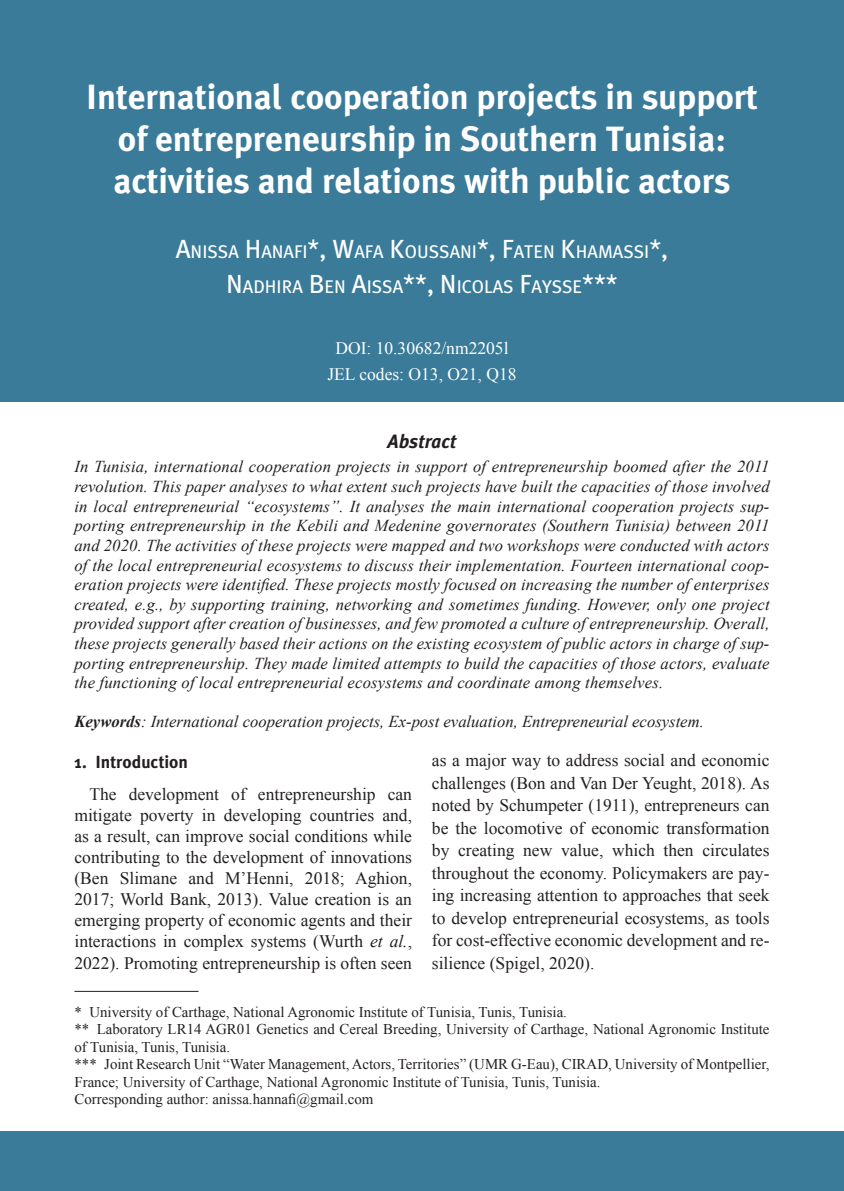
<style>
.page{position:relative;width:844px;height:1191px;background:#fff}
.page>*{position:absolute;margin:0;border:0;box-sizing:border-box;transform-origin:0 0}
._01_TITOLO{font:700 35px/42px "Meta Plus";color:#fff;text-align:center}
._04_TITOLO_ABSTRACT{font:italic 700 19.25px "Meta Plus";color:#231f20}
._02_AUTORI{font:18.38px/35px "Meta Plus";color:#fff;text-align:center}
._09_TESTO{font:17.5px/22.4px "Times New Roman";color:#231f20;text-align:justify}
._03_CODES{font:17.5px/26.2px "Times New Roman";color:#fff;text-align:center}
._06_TIT_1_LIVELLO{font:700 17.5px "Meta Plus";color:#231f20}
._05_TESTO_ABSTRACT{font:italic 16.62px/19.6px "Times New Roman";letter-spacing:.01em;color:#231f20;text-align:justify}
._05_ABSTRACT_Keyword{font:italic 16.62px "Times New Roman";color:#231f20}
._0_REFERENCE_segue{font:14.88px/17.5px "Times New Roman";color:#231f20}
._0_REFERENCE{font:14.88px "Times New Roman";color:#231f20}
.s1{font-size:26.25px}
.s2{font-weight:700}
.s3{font-style:italic}
</style>
<div class="page">
<div style="left:0;top:1131px;width:843px;height:60px;background:#3a7b99"></div>
<hr style="left:74px;top:991px;width:124px;height:1px;background:#231f20">
<div style="left:0;top:0;width:843px;height:402px;background:#3a7b99"></div>
<p class="_01_TITOLO" style="left:86px;top:76px;width:673px">International cooperation projects in support of entrepreneurship in Southern Tunisia: activities and relations with public actors</p>
<p class="_02_AUTORI" style="left:176px;top:234px;width:494px"><span class="s1">A</span>NISSA <span class="s1">H</span> ANAFI<span class="s1">*, W</span>AFA <span class="s1">K</span>OUSSANI<span class="s1">*, F</span>ATEN <span class="s1">K</span>HAMASS I<span class="s1">*,<br>N</span> ADHIRA <span class="s1">B</span>EN <span class="s1">A</span>ISSA<span class="s1">**, N</span> ICOLAS <span class="s1">F</span>AYSS E<span class="s1">***</span></p>
<p class="_03_CODES" style="left:327px;top:334px;width:190px">DOI: 10.30682/nm2205l<br>JEL codes: O13, O21, Q18</p>
<p class="_04_TITOLO_ABSTRACT" style="left:387px;top:430px;width:70px">Abstract</p>
<p class="_05_TESTO_ABSTRACT" style="left:74px;top:457px;width:696px">In Tunisia, international cooperation projects in support of entrepreneurship boomed after the 2011 revolution. This paper analyses to what extent such projects have built the capacities of those involved in local entrepreneurial “ecosystems”. It analyses the main international cooperation projects sup&shy;porting entrepreneurship in the Kebili and Medenine governorates (Southern Tunisia) between 2011 and 2020. The activities of these projects were mapped and two workshops were conducted with actors of the local entrepreneurial ecosystems to discuss their implementation. Fourteen international coop&shy;eration projects were identified. These projects mostly focused on increasing the number of enterprises created, e.g., by supporting training, networking and sometimes funding. However, only one project provided support after creation of businesses, and few promoted a culture of entrepreneurship. Overall, these projects generally based their actions on the existing ecosystem of public actors in charge of sup&shy;porting entrepreneurship. They made limited attempts to build the capacities of those actors, evaluate the functioning of local entrepreneurial ecosystems and coordinate among themselves.</p>
<p class="_05_ABSTRACT_Keyword" style="left:74px;top:710px;width:630px"><span class="s2">Keywords</span>: International cooperation projects, Ex-post evaluation, Entrepreneurial ecosystem.</p>
<p class="_06_TIT_1_LIVELLO" style="left:74px;top:751px;width:115px">1. Introduction</p>
<p class="_09_TESTO" style="left:74px;top:782px;width:339px;line-height:21.2px;text-indent:15px">The development of entrepreneurship can mitigate poverty in developing countries and, as a result, can improve social conditions while contributing to the development of innovations (Ben Slimane and M’Henni, 2018; Aghion, 2017; World Bank, 2013). Value creation is an emerging property of economic agents and their interactions in complex systems (Wurth <span class="s3">et al.</span>, 2022). Promoting entrepreneurship is often seen</p>
<p class="_09_TESTO" style="left:432px;top:749px;width:339px">as a major way to address social and economic challenges (Bon and Van Der Yeught, 2018). As noted by Schumpeter (1911), entrepreneurs can be the locomotive of economic transformation by creating new value, which then circulates throughout the economy. Policymakers are pay&shy;ing increasing attention to approaches that seek to develop entrepreneurial ecosystems, as tools for cost-effective economic development and re&shy;silience (Spigel, 2020).</p>
<p class="_0_REFERENCE" style="left:74px;top:1001px;width:494px">* University of Carthage, National Agronomic Institute of Tunisia, Tunis, Tunisia.</p>
<p class="_0_REFERENCE_segue" style="left:74px;top:1020px;width:696px">** Laboratory LR14 AGR01 Genetics and Cereal Breeding, University of Carthage, National Agronomic Institute of Tunisia, Tunis, Tunisia.</p>
<p class="_0_REFERENCE_segue" style="left:74px;top:1055px;width:696px">*** Joint Research Unit “Water Management, Actors, Territories” (UMR G-Eau), CIRAD, University of Montpellier,<br>France; University of Carthage, National Agronomic Institute of Tunisia, Tunis, Tunisia.</p>
<p class="_0_REFERENCE_segue" style="left:74px;top:1090px;width:300px">Corresponding author: anissa.hannafi@gmail.com</p>
</div>
